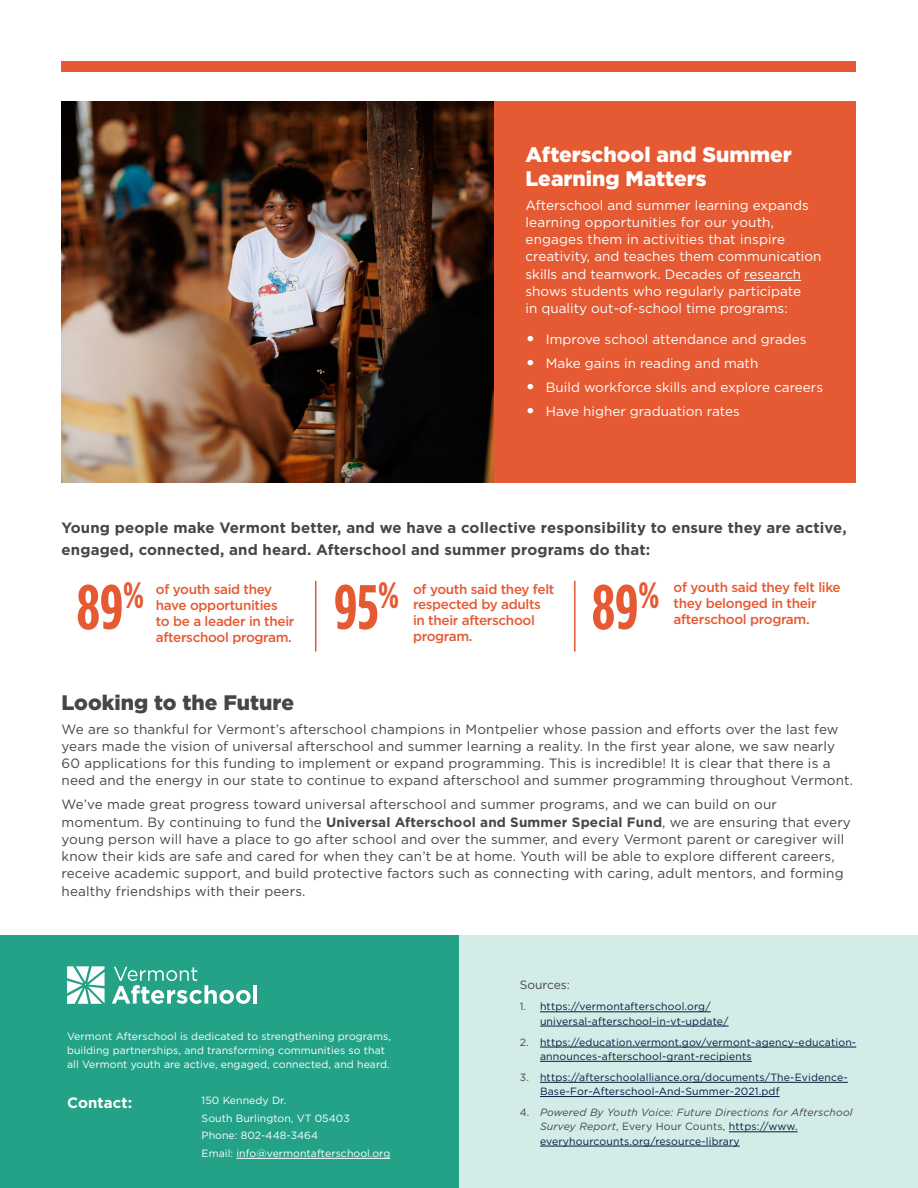
<style>
.page{position:relative;width:918px;height:1188px;background:#fff}
.page>*{position:absolute;margin:0;border:0;box-sizing:border-box;transform-origin:0 0}
.t1{font:700 63px "Gotham Condensed";color:#e55a32}
.t2{font:900 21px/24px "Gotham";color:#fff}
.body{font:900 21px "Gotham";color:#454647}
.t3{font:700 15px/22.5px "Gotham";letter-spacing:.01em;color:#454647}
.body-2{font:700 15px "Gotham";letter-spacing:.005em;color:#fff}
.body-3{font:13.5px/17.2px "Gotham";letter-spacing:.01em;color:#454647}
.body-4{font:13.5px/17.2px "Gotham";color:#fff}
.stats_words{font:500 13.5px/15.9px "Gotham";letter-spacing:-.025em;color:#e55a32}
.body-5{font:12px "Gotham";color:#454647}
.numbered_list{font:10.5px/14.2px "Gotham";letter-spacing:.015em;color:#001e42}
.t4{font:10.5px/14.2px "Gotham";letter-spacing:.005em;color:#fff}
.numbered_list-2{font:italic 10.5px/14.2px "Gotham";letter-spacing:.015em;color:#454647}
.s1{font-size:21px}
.s2{font-weight:700}
.s3{color:#454647}
.s4{font-style:normal}
.s5{font-style:normal;color:#001e42}
</style>
<div class="page">
<div style="left:62px;top:101px;width:794px;height:382px;background:#e55a32"></div>
<hr style="left:744px;top:280px;width:57px;height:1px;background:#fff">
<div style="left:0;top:935px;width:459px;height:253px;background:#24a288"></div>
<div style="left:459px;top:935px;width:459px;height:253px;background:#d3ece7"></div>
<hr style="left:540px;top:1012px;width:171px;height:1px;background:#001e42">
<hr style="left:540px;top:1026px;width:189px;height:1px;background:#001e42">
<hr style="left:540px;top:1047px;width:316px;height:1px;background:#001e42">
<hr style="left:540px;top:1061px;width:212px;height:1px;background:#001e42">
<hr style="left:540px;top:1082px;width:308px;height:1px;background:#001e42">
<hr style="left:540px;top:1096px;width:240px;height:1px;background:#001e42">
<hr style="left:729px;top:1132px;width:69px;height:1px;background:#001e42">
<hr style="left:540px;top:1146px;width:200px;height:1px;background:#001e42">
<hr style="left:315px;top:581px;width:1px;height:71px;background:#e55a32">
<hr style="left:574px;top:581px;width:2px;height:71px;background:#e55a32">
<hr style="left:236px;top:1158px;width:154px;height:1px;background:#fff">
<svg style="left:67px;top:966px;width:38px;height:38px"></svg>
<svg style="left:112px;top:967px;width:139px;height:37px"></svg>
<hr style="left:254px;top:985px;width:3px;height:19px;background:#fff">
<div style="left:62px;top:62px;width:794px;height:10px;background:#e55a32"></div>
<img style="left:62px;top:101px;width:432px;height:382px">
<h1 class="t2" style="left:526px;top:142px;width:268px">Afterschool and Summer<br>Learning Matters</h1>
<p class="body-4" style="left:526px;top:196px;width:297px">Afterschool and summer learning expands learning opportunities for our youth, engages them in activities that inspire creativity, and teaches them communication skills and teamwork. Decades of research shows students who regularly participate<br>in quality out-of-school time programs:</p>
<p class="body-4" style="left:526px;top:330px;width:282px"><span class="s1">•</span> Improve school attendance and grades</p>
<p class="body-4" style="left:526px;top:354px;width:234px"><span class="s1">•</span> Make gains in reading and math</p>
<p class="body-4" style="left:526px;top:378px;width:299px"><span class="s1">•</span> Build workforce skills and explore careers</p>
<p class="body-4" style="left:526px;top:402px;width:216px"><span class="s1">•</span> Have higher graduation rates</p>
<h3 class="t3" style="left:62px;top:516px;width:787px">Young people make Vermont better, and we have a collective responsibility to ensure they are active, engaged, connected, and heard. Afterschool and summer programs do that:</h3>
<p class="t1" style="left:77px;top:570px;width:69px">89<sup>%</sup></p>
<p class="stats_words" style="left:156px;top:581px;width:140px">of youth said they have opportunities to be a leader in their afterschool program.</p>
<p class="t1" style="left:334px;top:570px;width:67px">95<sup>%</sup></p>
<p class="stats_words" style="left:413px;top:581px;width:143px">of youth said they felt respected by adults in their afterschool program.</p>
<p class="t1" style="left:592px;top:570px;width:69px">89<sup>%</sup></p>
<p class="stats_words" style="left:674px;top:579px;width:169px">of youth said they felt like they belonged in their afterschool program.</p>
<p class="body" style="left:62px;top:688px;width:234px">Looking to the Future</p>
<p class="body-3" style="left:62px;top:720px;width:793px">We are so thankful for Vermont’s afterschool champions in Montpelier whose passion and efforts over the last few years made the vision of universal afterschool and summer learning a reality. In the first year alone, we saw nearly 60 applications for this funding to implement or expand programming. This is incredible! It is clear that there is a need and the energy in our state to continue to expand afterschool and summer programming throughout Vermont.</p>
<p class="body-3" style="left:62px;top:796px;width:791px">We’ve made great progress toward universal afterschool and summer programs, and we can build on our momentum. By continuing to fund the <span class="s2">Universal Afterschool and Summer Special Fund</span>, we are ensuring that every young person will have a place to go after school and over the summer, and every Vermont parent or caregiver will know their kids are safe and cared for when they can’t be at home. Youth will be able to explore different careers, receive academic support, and build protective factors such as connecting with caring, adult mentors, and forming healthy friendships with their peers.</p>
<p class="t4" style="left:67px;top:1029px;width:325px">Vermont Afterschool is dedicated to strengthening programs, building partnerships, and transforming communities so that all Vermont youth are active, engaged, connected, and heard.</p>
<p class="t4" style="left:202px;top:1093px;width:86px">150 Kennedy Dr.</p>
<p class="t4" style="left:202px;top:1111px;width:150px">South Burlington, VT 05403</p>
<p class="t4" style="left:202px;top:1128px;width:118px">Phone: 802-448-3464</p>
<p class="t4" style="left:202px;top:1146px;width:190px">Email: info@vermontafterschool.org</p>
<p class="body-2" style="left:67px;top:1093px;width:67px">Contact:</p>
<p class="body-5" style="left:520px;top:977px;width:52px">Sources:</p>
<p class="numbered_list" style="left:540px;top:999px;width:190px;text-indent:-20px"><span class="s3">1.</span> https://vermontafterschool.org/ universal-afterschool-in-vt-update/</p>
<p class="numbered_list" style="left:540px;top:1035px;width:318px;text-indent:-20px"><span class="s3">2.</span> https://education.vermont.gov/vermont-agency-education&shy;announces-afterschool-grant-recipients</p>
<p class="numbered_list" style="left:540px;top:1070px;width:309px;text-indent:-20px"><span class="s3">3.</span> https://afterschoolalliance.org/documents/The-Evidence-<br>Base-For-Afterschool-And-Summer-2021.pdf</p>
<p class="numbered_list-2" style="left:540px;top:1105px;width:314px;text-indent:-20px"><span class="s4">4.</span> Powered By Youth Voice: Future Directions for Afterschool<br>Survey Report<span class="s4">, Every Hour Counts,</span> <span class="s5">https://www. everyhourcounts.org/resource-library</span></p>
</div>
